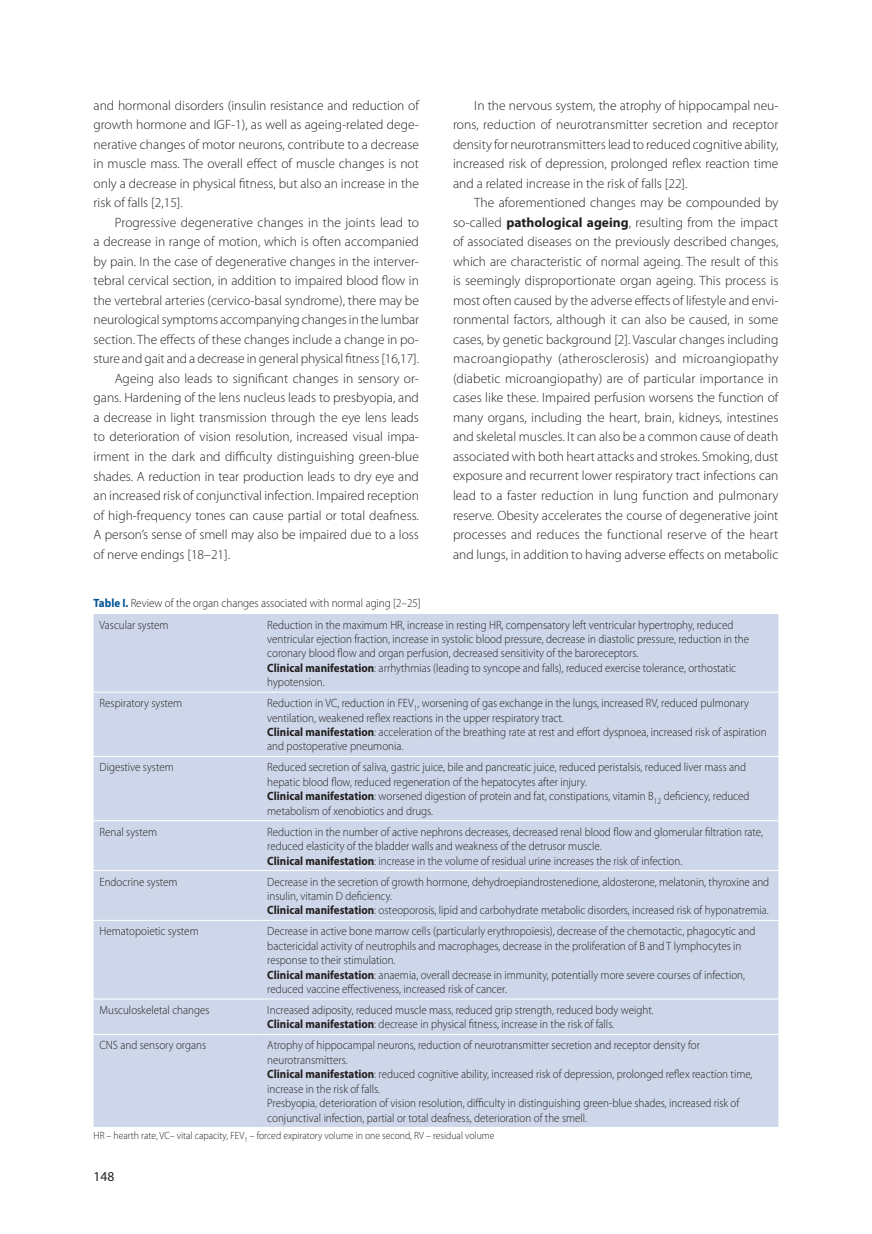
<style>
.page{position:relative;width:872px;height:1234px;background:#fff}
.page>*{position:absolute;margin:0;border:0;box-sizing:border-box;transform-origin:0 0}
._08_-_Tekst{font:300 13.5px/19.5px "Myriad Pro";color:#231f20;text-align:justify}
.t1{font:13.5px "Myriad Pro";color:#231f20}
._24_-_Tabela_-_tekst{font:300 12px/14.4px "Myriad Pro";color:#231f20;scale:.92 1}
._22_-_Tabela_-_tytuł{font:300 12px "Myriad Pro";color:#231f20;scale:.92 1}
._25_-_Tabela_-_przyp{font:300 10.5px "Myriad Pro";color:#231f20;scale:.92 1}
.s1{font-weight:700}
.s2{font-weight:700;color:#005495}
</style>
<div class="page">
<div style="left:94px;top:614px;width:684px;height:512px;background:#ced7e9"></div>
<hr style="left:94px;top:691px;width:167px;height:1px;background:#fff">
<hr style="left:261px;top:691px;width:517px;height:1px;background:#fff">
<hr style="left:94px;top:820px;width:167px;height:1px;background:#fff">
<hr style="left:261px;top:820px;width:517px;height:1px;background:#fff">
<hr style="left:94px;top:998px;width:167px;height:1px;background:#fff">
<hr style="left:261px;top:998px;width:517px;height:1px;background:#fff">
<hr style="left:94px;top:1033px;width:167px;height:1px;background:#fff">
<hr style="left:261px;top:1033px;width:517px;height:1px;background:#fff">
<hr style="left:94px;top:756px;width:167px;height:1px;background:#fff">
<hr style="left:261px;top:756px;width:517px;height:1px;background:#fff">
<hr style="left:94px;top:870px;width:167px;height:1px;background:#fff">
<hr style="left:261px;top:870px;width:517px;height:1px;background:#fff">
<hr style="left:94px;top:919px;width:167px;height:1px;background:#fff">
<hr style="left:261px;top:919px;width:517px;height:1px;background:#fff">
<p class="_08_-_Tekst" style="left:94px;top:95px;width:327px">and hormonal disorders (insulin resistance and reduction of growth hormone and IGF-1), as well as ageing-related dege&shy;nerative changes of motor neurons, contribute to a decrease in muscle mass. The overall effect of muscle changes is not only a decrease in physical fitness, but also an increase in the risk of falls [2,15].</p>
<p class="_08_-_Tekst" style="left:94px;top:212px;width:327px;text-indent:21px">Progressive degenerative changes in the joints lead to a decrease in range of motion, which is often accompanied by pain. In the case of degenerative changes in the interver&shy;tebral cervical section, in addition to impaired blood flow in the vertebral arteries (cervico-basal syndrome), there may be neurological symptoms accompanying changes in the lumbar section. The effects of these changes include a change in po&shy;sture and gait and a decrease in general physical fitness [16,17].</p>
<p class="_08_-_Tekst" style="left:94px;top:368px;width:327px;text-indent:21px">Ageing also leads to significant changes in sensory or&shy;gans. Hardening of the lens nucleus leads to presbyopia, and a decrease in light transmission through the eye lens leads to deterioration of vision resolution, increased visual impa&shy;irment in the dark and difficulty distinguishing green-blue shades. A reduction in tear production leads to dry eye and an increased risk of conjunctival infection. Impaired reception of high-frequency tones can cause partial or total deafness.<br>A person’s sense of smell may also be impaired due to a loss of nerve endings [18–21].</p>
<p class="_08_-_Tekst" style="left:453px;top:95px;width:327px;text-indent:21px">In the nervous system, the atrophy of hippocampal neu&shy;rons, reduction of neurotransmitter secretion and receptor density for neurotransmitters lead to reduced cognitive ability, increased risk of depression, prolonged reflex reaction time and a related increase in the risk of falls [22].</p>
<p class="_08_-_Tekst" style="left:453px;top:193px;width:327px;text-indent:21px">The aforementioned changes may be compounded by so-called <span class="s1">pathological ageing</span>, resulting from the impact of associated diseases on the previously described changes, which are characteristic of normal ageing. The result of this is seemingly disproportionate organ ageing. This process is most often caused by the adverse effects of lifestyle and envi&shy;ronmental factors, although it can also be caused, in some cases, by genetic background [2]. Vascular changes including macroangiopathy (atherosclerosis) and microangiopathy (diabetic microangiopathy) are of particular importance in cases like these. Impaired perfusion worsens the function of many organs, including the heart, brain, kidneys, intestines and skeletal muscles. It can also be a common cause of death associated with both heart attacks and strokes. Smoking, dust exposure and recurrent lower respiratory tract infections can lead to a faster reduction in lung function and pulmonary reserve. Obesity accelerates the course of degenerative joint processes and reduces the functional reserve of the heart and lungs, in addition to having adverse effects on metabolic</p>
<p class="_22_-_Tabela_-_tytuł" style="left:94px;top:595px;width:357px"><span class="s2">Table I.</span> Review of the organ changes associated with normal aging [2–25]</p>
<p class="_24_-_Tabela_-_tekst" style="left:100px;top:617px;width:77px">Vascular system</p>
<p class="_24_-_Tabela_-_tekst" style="left:267px;top:617px;width:525px">Reduction in the maximum HR, increase in resting HR, compensatory left ventricular hypertrophy, reduced ventricular ejection fraction, increase in systolic blood pressure, decrease in diastolic pressure, reduction in the coronary blood flow and organ perfusion, decreased sensitivity of the baroreceptors.</p>
<p class="_24_-_Tabela_-_tekst" style="left:267px;top:660px;width:511px"><span class="s1">Clinical manifestation</span>: arrhythmias (leading to syncope and falls), reduced exercise tolerance, orthostatic hypotension.</p>
<p class="_24_-_Tabela_-_tekst" style="left:100px;top:695px;width:91px">Respiratory system</p>
<p class="_24_-_Tabela_-_tekst" style="left:267px;top:695px;width:525px">Reduction in VC, reduction in FEV<sub>1</sub>, worsening of gas exchange in the lungs, increased RV, reduced pulmonary ventilation, weakened reflex reactions in the upper respiratory tract.</p>
<p class="_24_-_Tabela_-_tekst" style="left:267px;top:724px;width:544px"><span class="s1">Clinical manifestation</span>: acceleration of the breathing rate at rest and effort dyspnoea, increased risk of aspiration and postoperative pneumonia.</p>
<p class="_24_-_Tabela_-_tekst" style="left:100px;top:760px;width:82px">Digestive system</p>
<p class="_24_-_Tabela_-_tekst" style="left:267px;top:760px;width:522px">Reduced secretion of saliva, gastric juice, bile and pancreatic juice, reduced peristalsis, reduced liver mass and hepatic blood flow, reduced regeneration of the hepatocytes after injury.</p>
<p class="_24_-_Tabela_-_tekst" style="left:267px;top:788px;width:526px"><span class="s1">Clinical manifestation</span>: worsened digestion of protein and fat, constipations, vitamin B<sub>12</sub> deficiency, reduced metabolism of xenobiotics and drugs.</p>
<p class="_24_-_Tabela_-_tekst" style="left:100px;top:824px;width:64px">Renal system</p>
<p class="_24_-_Tabela_-_tekst" style="left:267px;top:824px;width:540px">Reduction in the number of active nephrons decreases, decreased renal blood flow and glomerular filtration rate, reduced elasticity of the bladder walls and weakness of the detrusor muscle.</p>
<p class="_24_-_Tabela_-_tekst" style="left:267px;top:853px;width:453px"><span class="s1">Clinical manifestation</span>: increase in the volume of residual urine increases the risk of infection.</p>
<p class="_24_-_Tabela_-_tekst" style="left:100px;top:874px;width:86px">Endocrine system</p>
<p class="_24_-_Tabela_-_tekst" style="left:267px;top:874px;width:547px">Decrease in the secretion of growth hormone, dehydroepiandrostenedione, aldosterone, melatonin, thyroxine and insulin, vitamin D deficiency.</p>
<p class="_24_-_Tabela_-_tekst" style="left:267px;top:902px;width:546px"><span class="s1">Clinical manifestation</span>: osteoporosis, lipid and carbohydrate metabolic disorders, increased risk of hyponatremia.</p>
<p class="_24_-_Tabela_-_tekst" style="left:100px;top:923px;width:109px">Hematopoietic system</p>
<p class="_24_-_Tabela_-_tekst" style="left:267px;top:923px;width:532px">Decrease in active bone marrow cells (particularly erythropoiesis), decrease of the chemotactic, phagocytic and bactericidal activity of neutrophils and macrophages, decrease in the proliferation of B and T lymphocytes in response to their stimulation.</p>
<p class="_24_-_Tabela_-_tekst" style="left:267px;top:967px;width:521px"><span class="s1">Clinical manifestation</span>: anaemia, overall decrease in immunity, potentially more severe courses of infection, reduced vaccine effectiveness, increased risk of cancer.</p>
<p class="_24_-_Tabela_-_tekst" style="left:100px;top:1002px;width:121px">Musculoskeletal changes</p>
<p class="_24_-_Tabela_-_tekst" style="left:267px;top:1002px;width:421px">Increased adiposity, reduced muscle mass, reduced grip strength, reduced body weight.</p>
<p class="_24_-_Tabela_-_tekst" style="left:267px;top:1016px;width:379px"><span class="s1">Clinical manifestation</span>: decrease in physical fitness, increase in the risk of falls.</p>
<p class="_24_-_Tabela_-_tekst" style="left:100px;top:1037px;width:117px">CNS and sensory organs</p>
<p class="_24_-_Tabela_-_tekst" style="left:267px;top:1037px;width:472px">Atrophy of hippocampal neurons, reduction of neurotransmitter secretion and receptor density for neurotransmitters.</p>
<p class="_24_-_Tabela_-_tekst" style="left:267px;top:1066px;width:529px"><span class="s1">Clinical manifestation</span>: reduced cognitive ability, increased risk of depression, prolonged reflex reaction time, increase in the risk of falls.</p>
<p class="_24_-_Tabela_-_tekst" style="left:267px;top:1095px;width:514px">Presbyopia, deterioration of vision resolution, difficulty in distinguishing green-blue shades, increased risk of conjunctival infection, partial or total deafness, deterioration of the smell.</p>
<p class="_25_-_Tabela_-_przyp" style="left:94px;top:1128px;width:437px">HR – hearth rate, VC– vital capacity, FEV<sub>1</sub> – forced expiratory volume in one second, RV – residual volume</p>
<p class="t1" style="left:94px;top:1168px;width:22px">148</p>
</div>
